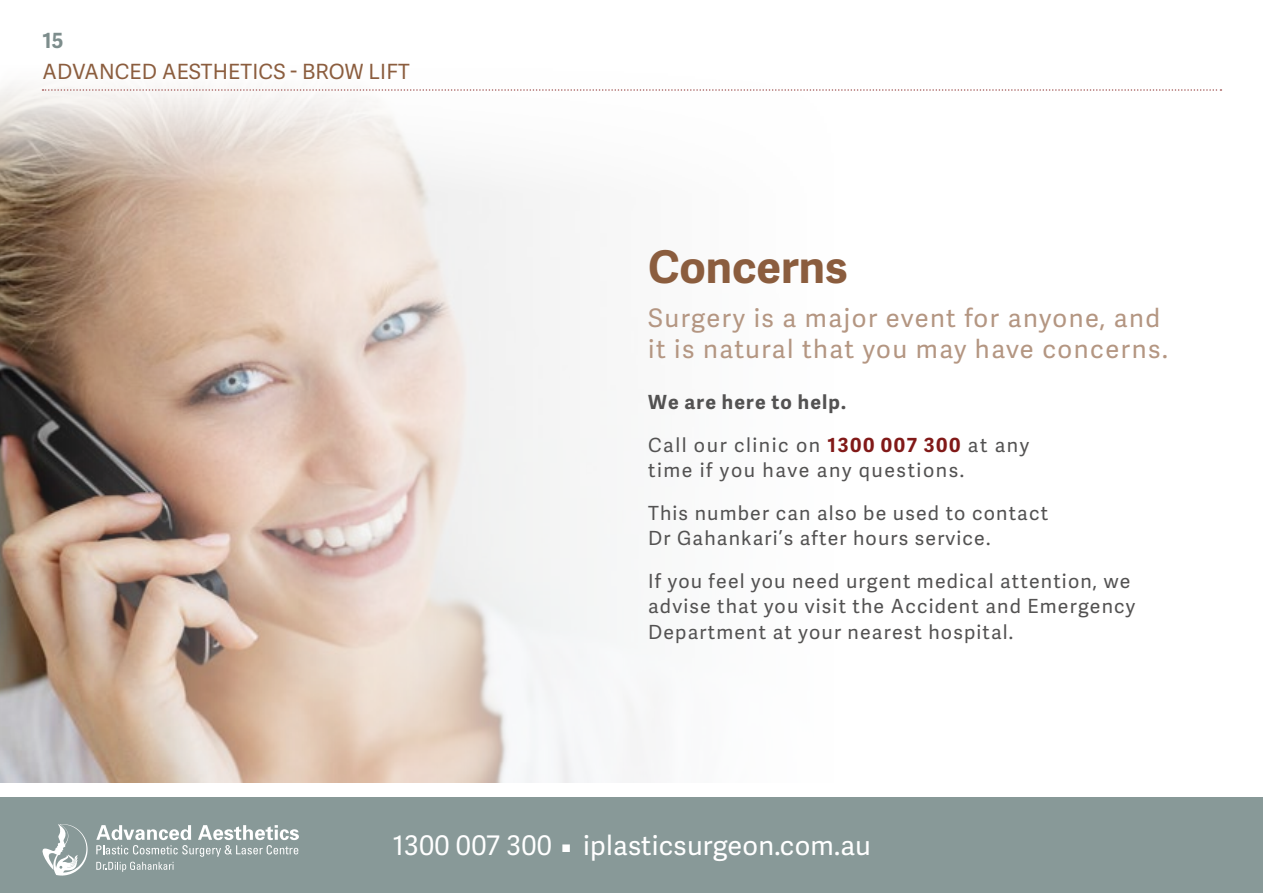
<style>
.page{position:relative;width:1263px;height:893px;background:#fff}
.page>*{position:absolute;margin:0;border:0;box-sizing:border-box;transform-origin:0 0}
.t1{font:700 45px "Adelle Sans";color:#8b5d3e}
.t2{font:27px "Adelle Sans";letter-spacing:.01em;color:#fff}
.t3{font:25.5px/31.5px "Adelle Sans";letter-spacing:.06em;color:#b49682}
.t4{font:21px "Adelle Sans";letter-spacing:.01em;color:#8b5d3e}
.t5{font:700 21px "Adelle Sans";color:#7d8d8c}
.t6{font:19.5px/42.5px "Adelle Sans";letter-spacing:.06em;color:#535252}
.t7{font:19.5px/42.5px "Adelle Sans";letter-spacing:.08em;color:#535252}
.s1{font-weight:700}
.s2{font-weight:700;color:#811918}
.s3{font-weight:700;font-size:15px}
</style>
<div class="page">
<img style="left:0;top:85px;width:648px;height:698px">
<svg style="left:43px;top:89px;width:1178px;height:2px"></svg>
<div style="left:0;top:795px;width:1263px;height:98px;background:#889998"></div>
<svg style="left:43px;top:824px;width:45px;height:51px"></svg>
<svg style="left:96px;top:825px;width:203px;height:47px"></svg>
<div style="left:0;top:783px;width:1263px;height:14px;background:#fff"></div>
<p class="t5" style="left:43px;top:25px;width:23px">15</p>
<p class="t4" style="left:43px;top:56px;width:369px">ADVANCED AESTHETICS - BROW LIFT</p>
<h1 class="t1" style="left:648px;top:234px;width:201px">Concerns</h1>
<h3 class="t3" style="left:648px;top:301px;width:521px">Surgery is a major event for anyone, and it is natural that you may have concerns.</h3>
<p class="t7" style="left:648px;top:381px;width:383px"><span class="s1">We are here to help.<br></span>Call our clinic on <span class="s2">1300 007 300</span> at any</p>
<p class="t6" style="left:648px;top:449px;width:401px">time if you have any questions.<br>This number can also be used to contact</p>
<p class="t6" style="left:648px;top:517px;width:484px">Dr Gahankari’s after hours service.<br>If you feel you need urgent medical attention, we</p>
<p class="t6" style="left:648px;top:593px;width:489px;line-height:25.5px">advise that you visit the Accident and Emergency<br>Department at your nearest hospital.</p>
<h2 class="t2" style="left:393px;top:827px;width:480px">1300 007 300 <span class="s3">W</span> iplasticsurgeon.com.au</h2>
</div>
